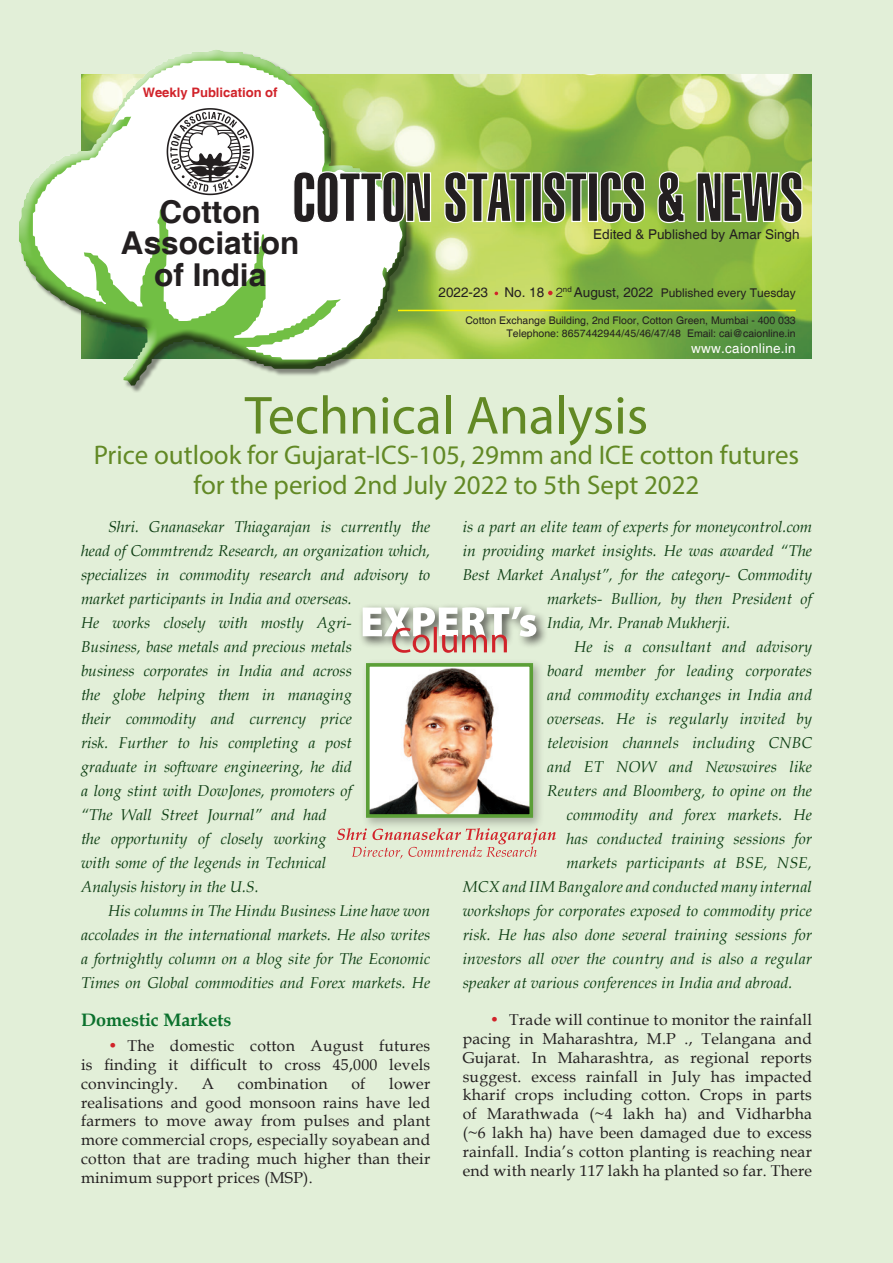
<style>
.page{position:relative;width:893px;height:1263px;background:#e2efd8}
.page>*{position:absolute;margin:0;border:0;box-sizing:border-box;transform-origin:0 0}
.SUB_HEAD{font:54px "Myriad Pro";color:#628925}
.t1{font:700 31.5px "Helvetica";color:#231f20}
.SUB_HEAD-2{font:27px/30px "Myriad Pro";color:#628925;text-align:center}
.BODY_BOLD{font:700 18px "Book Antiqua";color:#0b712d}
.BODY_TEXT{font:italic 15.75px/24px "Book Antiqua";color:#0d3e13}
.BODY_TEXT-2{font:15.75px/18.9px "Book Antiqua";letter-spacing:.015em;color:#231f20;text-align:justify}
.t2{font:13.5px "Helvetica";color:#231f20}
.t3{font:13.5px "Helvetica";letter-spacing:.02em;color:#fff}
.t4{font:700 13.05px "Helvetica";color:#d1232a}
.t5{font:10.5px "Helvetica";color:#231f20}
.s1{font-family:"Swiss 721 BT";font-weight:300}
.s2{font-size:12px}
.s3{color:#d1232a}
</style>
<div class="page">
<img style="left:414px;top:75px;width:398px;height:283px">
<div style="left:19px;top:50px;width:395px;height:343px;background:#231f20;opacity:.5"></div>
<div style="left:17px;top:49px;width:387px;height:337px;background:#fff;opacity:.75"></div>
<div style="left:18px;top:85px;width:389px;height:301px;background:#231f20;opacity:.75"></div>
<svg style="left:33px;top:61px;width:370px;height:299px;background:#d5e5c6"></svg>
<svg style="left:548px;top:291px;width:5px;height:4px"></svg>
<svg style="left:167px;top:108px;width:87px;height:87px;background:#bcbbbb"></svg>
<svg style="left:293px;top:150px;width:510px;height:74px;background:#849461"></svg>
<hr style="left:398px;top:310px;width:398px;height:1px;background:#fff101">
<svg style="left:337px;top:828px;width:219px;height:31px"></svg>
<div style="left:358px;top:603px;width:190px;height:46px;background:#231f20;opacity:.75"></div>
<svg style="left:363px;top:607px;width:173px;height:46px"></svg>
<div style="left:362px;top:659px;width:183px;height:171px;background:#231f20;opacity:.3"></div>
<img style="left:371px;top:668px;width:157px;height:145px">
<div style="left:366px;top:663px;width:167px;height:155px;border:4px solid #5b9f37"></div>
<p class="t4" style="left:143px;top:84px;width:136px">Weekly Publication of</p>
<p class="t1" style="left:159px;top:192px;width:103px">Cotton</p>
<p class="t1" style="left:121px;top:224px;width:180px">Association</p>
<p class="t1" style="left:154px;top:255px;width:113px">of India</p>
<p class="t2" style="left:593px;top:226px;width:208px">Edited &amp; Published by Amar Singh</p>
<p class="t2" style="left:439px;top:284px;width:359px">2022-23 No. 18 <span class="s1">2</span><sup>nd</sup> August, 2022 <span class="s2">Published every Tuesday</span></p>
<p class="t5" style="left:465px;top:315px;width:332px">Cotton Exchange Building, 2nd Floor, Cotton Green, Mumbai - 400 033</p>
<p class="t5" style="left:506px;top:327px;width:291px">Telephone: 8657442944/45/46/47/48 Email: cai@caionline.in</p>
<p class="t3" style="left:691px;top:341px;width:106px">www.caionline.in</p>
<p class="SUB_HEAD" style="left:245px;top:382px;width:405px">Technical Analysis</p>
<p class="SUB_HEAD-2" style="left:94px;top:439px;width:707px">Price outlook for Gujarat-ICS-105, 29mm and ICE cotton futures for the period 2nd July 2022 to 5th Sept 2022</p>
<p class="BODY_TEXT" style="left:463px;top:514px;width:351px">is a part an elite team of experts for moneycontrol.com</p>
<p class="BODY_TEXT" style="left:463px;top:538px;width:351px">in providing market insights. He was awarded “The</p>
<p class="BODY_TEXT" style="left:463px;top:562px;width:351px">Best Market Analyst”, for the category- Commodity</p>
<p class="BODY_TEXT" style="left:547px;top:586px;width:266px">markets- Bullion, by then President of</p>
<p class="BODY_TEXT" style="left:547px;top:610px;width:185px">India, Mr. Pranab Mukherji.</p>
<p class="BODY_TEXT" style="left:574px;top:634px;width:239px">He is a consultant and advisory</p>
<p class="BODY_TEXT" style="left:547px;top:658px;width:266px">board member for leading corporates</p>
<p class="BODY_TEXT" style="left:547px;top:682px;width:266px">and commodity exchanges in India and</p>
<p class="BODY_TEXT" style="left:547px;top:706px;width:266px">overseas. He is regularly invited by</p>
<p class="BODY_TEXT" style="left:547px;top:730px;width:266px">television channels including CNBC</p>
<p class="BODY_TEXT" style="left:547px;top:754px;width:266px">and ET NOW and Newswires like</p>
<p class="BODY_TEXT" style="left:547px;top:778px;width:266px">Reuters and Bloomberg, to opine on the</p>
<p class="BODY_TEXT" style="left:567px;top:802px;width:247px">commodity and forex markets. He</p>
<p class="BODY_TEXT" style="left:567px;top:826px;width:247px">has conducted training sessions for</p>
<p class="BODY_TEXT" style="left:567px;top:850px;width:247px">markets participants at BSE, NSE,</p>
<p class="BODY_TEXT" style="left:463px;top:874px;width:351px">MCX and IIM Bangalore and conducted many internal</p>
<p class="BODY_TEXT" style="left:463px;top:898px;width:351px">workshops for corporates exposed to commodity price</p>
<p class="BODY_TEXT" style="left:463px;top:922px;width:351px">risk. He has also done several training sessions for</p>
<p class="BODY_TEXT" style="left:463px;top:946px;width:351px">investors all over the country and is also a regular</p>
<p class="BODY_TEXT" style="left:463px;top:970px;width:331px">speaker at various conferences in India and abroad.</p>
<p class="BODY_TEXT" style="left:81px;top:514px;width:351px;text-indent:27px">Shri. Gnanasekar Thiagarajan is currently the head of Commtrendz Research, an organization which, specializes in commodity research and advisory to market participants in India and overseas.<br>He works closely with mostly Agri-<br>Business, base metals and precious metals<br>business corporates in India and across<br>the globe helping them in managing<br>their commodity and currency price<br>risk. Further to his completing a post<br>graduate in software engineering, he did<br>a long stint with DowJones, promoters of<br>“The Wall Street Journal” and had<br>the opportunity of closely working<br>with some of the legends in Technical<br>Analysis history in the U.S.</p>
<p class="BODY_TEXT" style="left:81px;top:898px;width:351px;text-align:justify;text-indent:27px">His columns in The Hindu Business Line have won accolades in the international markets. He also writes a fortnightly column on a blog site for The Economic Times on Global commodities and Forex markets. He</p>
<p class="BODY_BOLD" style="left:81px;top:1008px;width:152px">Domestic Markets</p>
<p class="BODY_TEXT-2" style="left:81px;top:1036px;width:351px;text-indent:27px"><span class="s3">•</span> The domestic cotton August futures is finding it difficult to cross 45,000 levels convincingly.</p>
<p class="BODY_TEXT-2" style="left:463px;top:1010px;width:351px;text-indent:27px"><span class="s3">•</span> Trade will continue to monitor the rainfall pacing in Maharashtra, M.P ., Telangana and Gujarat. In Maharashtra, as regional reports suggest. excess rainfall in July has impacted kharif crops including cotton. Crops in parts of Marathwada (~4 lakh ha) and Vidharbha (~6 lakh ha) have been damaged due to excess rainfall. India’s cotton planting is reaching near end with nearly 117 lakh ha planted so far. There</p>
<p class="BODY_TEXT-2" style="left:81px;top:1073px;width:351px;text-indent:308px">lower realisations and good monsoon rains have led farmers to move away from pulses and plant more commercial crops, especially soyabean and cotton that are trading much higher than their minimum support prices (MSP).</p>
<p class="BODY_TEXT-2" style="left:202px;top:1073px;width:14px">A</p>
<p class="BODY_TEXT-2" style="left:238px;top:1073px;width:91px">combination</p>
<p class="BODY_TEXT-2" style="left:351px;top:1073px;width:16px">of</p>
</div>
